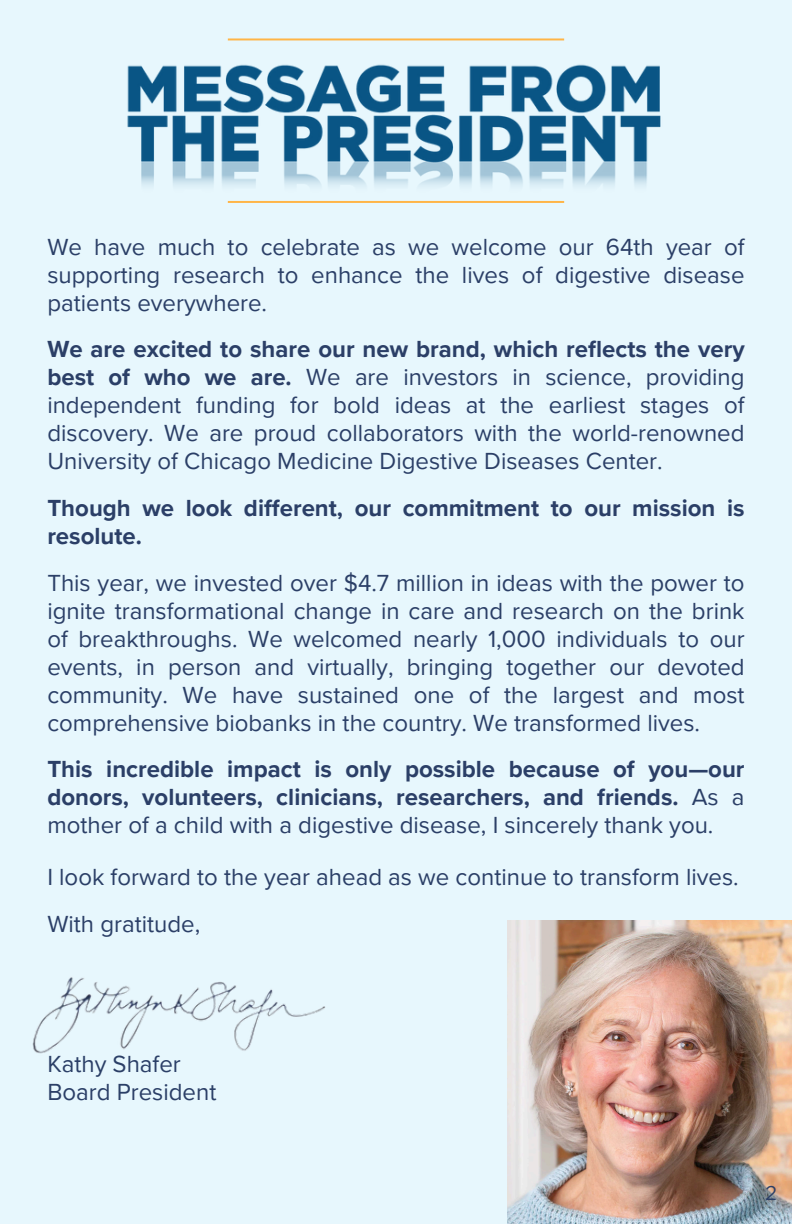
<style>
.page{position:relative;width:792px;height:1224px;background:#e7f7fd}
.page>*{position:absolute;margin:0;border:0;box-sizing:border-box;transform-origin:0 0}
.t1{font:24px/28px "Proxima Nova";color:#2b3f67;text-align:justify}
.t2{font:700 24px/28px "Proxima Nova";color:#2b3f67}
.t3{font:20px "Gotham";color:#2b3f67}
.s1{font-weight:700}
.s2{font-weight:400}
</style>
<div class="page">
<img style="left:508px;top:921px;width:284px;height:303px">
<img style="left:32px;top:977px;width:293px;height:77px">
<img style="left:127px;top:40px;width:534px;height:162px">
<hr style="left:228px;top:38px;width:336px;height:2px;background:#ffb547">
<hr style="left:228px;top:201px;width:336px;height:2px;background:#ffb547">
<p class="t1" style="left:47px;top:233px;width:699px">We have much to celebrate as we welcome our 64th year of supporting research to enhance the lives of digestive disease patients everywhere.</p>
<p class="t1" style="left:47px;top:336px;width:699px"><span class="s1">We are excited to share our new brand, which reflects the very best of who we are.</span> We are investors in science, providing independent funding for bold ideas at the earliest stages of discovery. We are proud collaborators with the world-renowned University of Chicago Medicine Digestive Diseases Center.</p>
<p class="t2" style="left:47px;top:495px;width:699px">Though we look different, our commitment to our mission is resolute.</p>
<p class="t1" style="left:47px;top:569px;width:699px">This year, we invested over $4.7 million in ideas with the power to ignite transformational change in care and research on the brink of breakthroughs. We welcomed nearly 1,000 individuals to our events, in person and virtually, bringing together our devoted community. We have sustained one of the largest and most comprehensive biobanks in the country. We transformed lives.</p>
<p class="t2" style="left:47px;top:756px;width:699px;text-align:justify">This incredible impact is only possible because of you—our donors, volunteers, clinicians, researchers, and friends. <span class="s2">As a mother of a child with a digestive disease, I sincerely thank you.</span></p>
<h1 class="t1" style="left:47px;top:864px;width:693px">I look forward to the year ahead as we continue to transform lives.</h1>
<p class="t1" style="left:47px;top:911px;width:154px">With gratitude,</p>
<p class="t1" style="left:47px;top:1051px;width:135px">Kathy Shafer</p>
<p class="t1" style="left:47px;top:1079px;width:171px">Board President</p>
<p class="t3" style="left:765px;top:1181px;width:13px">2</p>
</div>
